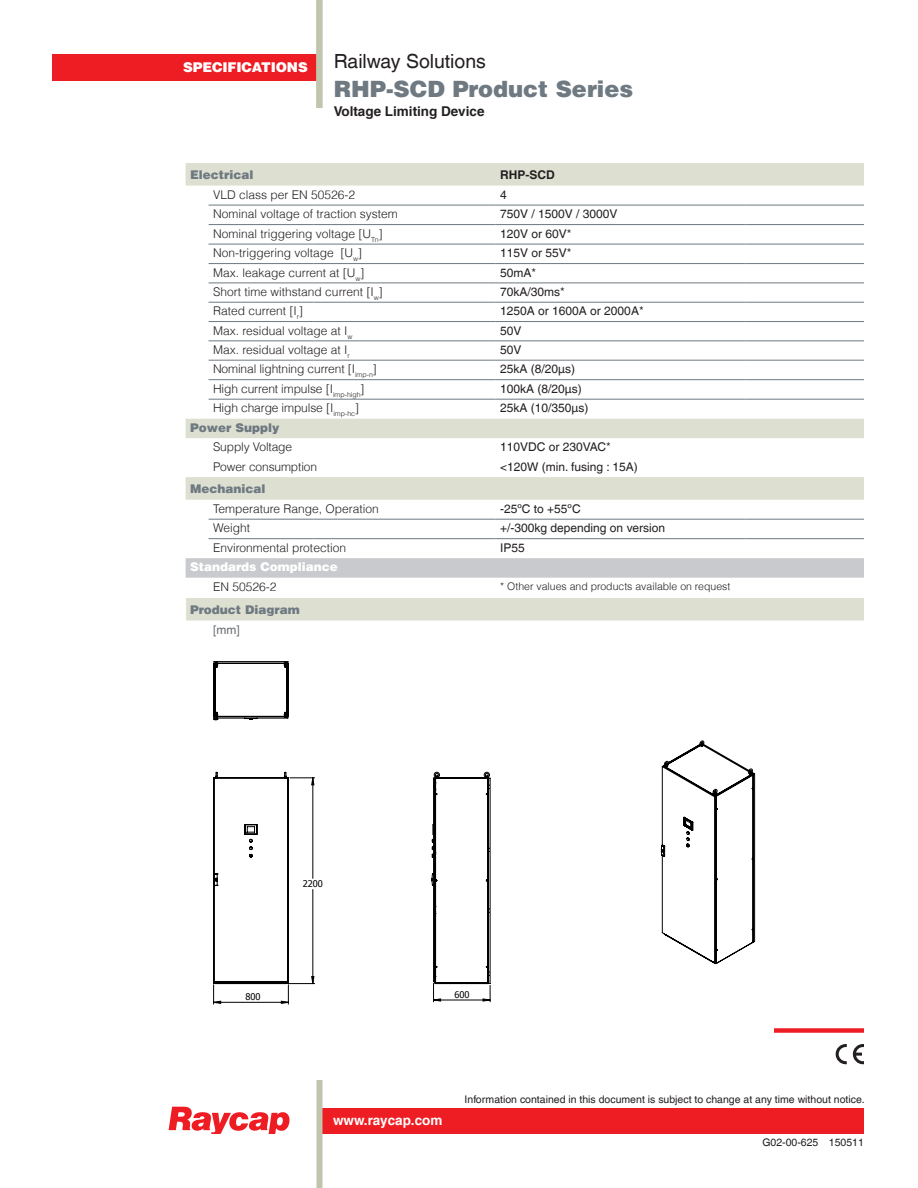
<style>
.page{position:relative;width:918px;height:1188px;background:#fff}
.page>*{position:absolute;margin:0;border:0;box-sizing:border-box;transform-origin:0 0}
.t1{font:900 22.5px "Helvetica Com";color:#6e7981}
.t2{font:19.5px "Helvetica LT Com";letter-spacing:-.005em;color:#231f20}
.t3{font:700 13.5px "Helvetica LT Com";color:#231f20}
.t4{font:900 13.5px "Helvetica Com";letter-spacing:-.01em;color:#fff}
.t5{font:700 13.5px "Helvetica LT Com";color:#fff}
.t6{font:300 12px "Helvetica LT Com";color:#231f20}
.t7{font:12px "Helvetica LT Com";color:#231f20}
.t8{font:900 12px "Helvetica Com";color:#6e7981}
.t9{font:900 12px "Helvetica Com";color:#fff}
.t10{font:700 12px "Helvetica LT Com";color:#231f20}
.t11{font:12px "Helvetica LT Com";color:#666b70}
.t12{font:10.5px "Helvetica LT Com";color:#231f20}
.t13{font:300 10.5px "Helvetica LT Com";color:#231f20}
.t14{font:9.3px "Tahoma";color:#000}
.t15{font:4.65px "Arial";color:#000;scale:1.05 1}
.t16{font:3.9px "Arial";color:#000;scale:1.05 1}
</style>
<div class="page">
<div style="left:52px;top:54px;width:266px;height:27px;background:#ee1d23"></div>
<svg style="left:169px;top:1107px;width:121px;height:27px"></svg>
<div style="left:320px;top:1108px;width:544px;height:26px;background:#ee1d23"></div>
<div style="left:774px;top:1028px;width:90px;height:5px;background:#ee1d23"></div>
<div style="left:316px;top:1080px;width:6px;height:108px;background:#c2c5ad"></div>
<svg style="left:836px;top:1044px;width:28px;height:20px"></svg>
<div style="left:316px;top:0;width:6px;height:108px;background:#c2c5ad"></div>
<svg style="left:186px;top:163px;width:678px;height:458px"></svg>
<svg style="left:186px;top:558px;width:678px;height:20px"></svg>
<hr style="left:209px;top:519px;width:104px;height:1px;background:#6e7981">
<hr style="left:313px;top:519px;width:183px;height:1px;background:#6e7981">
<hr style="left:496px;top:519px;width:250px;height:1px;background:#6e7981">
<hr style="left:746px;top:519px;width:118px;height:1px;background:#6e7981">
<hr style="left:209px;top:538px;width:104px;height:1px;background:#6e7981">
<hr style="left:313px;top:538px;width:183px;height:1px;background:#6e7981">
<hr style="left:496px;top:538px;width:250px;height:1px;background:#6e7981">
<hr style="left:746px;top:538px;width:118px;height:1px;background:#6e7981">
<hr style="left:209px;top:205px;width:104px;height:1px;background:#6e7981">
<hr style="left:313px;top:205px;width:183px;height:1px;background:#6e7981">
<hr style="left:496px;top:205px;width:250px;height:1px;background:#6e7981">
<hr style="left:746px;top:205px;width:118px;height:1px;background:#6e7981">
<hr style="left:209px;top:224px;width:104px;height:1px;background:#6e7981">
<hr style="left:313px;top:224px;width:183px;height:1px;background:#6e7981">
<hr style="left:496px;top:224px;width:250px;height:1px;background:#6e7981">
<hr style="left:746px;top:224px;width:118px;height:1px;background:#6e7981">
<hr style="left:209px;top:244px;width:104px;height:1px;background:#6e7981">
<hr style="left:313px;top:244px;width:183px;height:1px;background:#6e7981">
<hr style="left:496px;top:244px;width:250px;height:1px;background:#6e7981">
<hr style="left:746px;top:244px;width:118px;height:1px;background:#6e7981">
<hr style="left:209px;top:263px;width:104px;height:1px;background:#6e7981">
<hr style="left:313px;top:263px;width:183px;height:1px;background:#6e7981">
<hr style="left:496px;top:263px;width:250px;height:1px;background:#6e7981">
<hr style="left:746px;top:263px;width:118px;height:1px;background:#6e7981">
<hr style="left:209px;top:283px;width:104px;height:1px;background:#6e7981">
<hr style="left:313px;top:283px;width:183px;height:1px;background:#6e7981">
<hr style="left:496px;top:283px;width:250px;height:1px;background:#6e7981">
<hr style="left:746px;top:283px;width:118px;height:1px;background:#6e7981">
<hr style="left:209px;top:302px;width:104px;height:1px;background:#6e7981">
<hr style="left:313px;top:302px;width:183px;height:1px;background:#6e7981">
<hr style="left:496px;top:302px;width:250px;height:1px;background:#6e7981">
<hr style="left:746px;top:302px;width:118px;height:1px;background:#6e7981">
<hr style="left:209px;top:399px;width:104px;height:1px;background:#6e7981">
<hr style="left:313px;top:399px;width:183px;height:1px;background:#6e7981">
<hr style="left:496px;top:399px;width:250px;height:1px;background:#6e7981">
<hr style="left:746px;top:399px;width:118px;height:1px;background:#6e7981">
<hr style="left:209px;top:321px;width:104px;height:1px;background:#6e7981">
<hr style="left:313px;top:321px;width:183px;height:1px;background:#6e7981">
<hr style="left:496px;top:321px;width:250px;height:1px;background:#6e7981">
<hr style="left:746px;top:321px;width:118px;height:1px;background:#6e7981">
<hr style="left:209px;top:340px;width:104px;height:1px;background:#6e7981">
<hr style="left:313px;top:340px;width:183px;height:1px;background:#6e7981">
<hr style="left:496px;top:340px;width:250px;height:1px;background:#6e7981">
<hr style="left:746px;top:340px;width:118px;height:1px;background:#6e7981">
<hr style="left:209px;top:360px;width:104px;height:1px;background:#6e7981">
<hr style="left:313px;top:360px;width:183px;height:1px;background:#6e7981">
<hr style="left:496px;top:360px;width:250px;height:1px;background:#6e7981">
<hr style="left:746px;top:360px;width:118px;height:1px;background:#6e7981">
<hr style="left:209px;top:379px;width:104px;height:1px;background:#6e7981">
<hr style="left:313px;top:379px;width:183px;height:1px;background:#6e7981">
<hr style="left:496px;top:379px;width:250px;height:1px;background:#6e7981">
<hr style="left:746px;top:379px;width:118px;height:1px;background:#6e7981">
<hr style="left:539px;top:1048px;width:228px;height:1px;background:#000">
<hr style="left:539px;top:1060px;width:68px;height:1px;background:#000">
<hr style="left:607px;top:1077px;width:160px;height:1px;background:#000">
<hr style="left:490px;top:1105px;width:49px;height:1px;background:#000">
<hr style="left:490px;top:1117px;width:49px;height:1px;background:#000">
<hr style="left:736px;top:1124px;width:31px;height:1px;background:#000">
<hr style="left:736px;top:1137px;width:31px;height:1px;background:#000">
<hr style="left:607px;top:1137px;width:129px;height:1px;background:#000">
<hr style="left:607px;top:1128px;width:129px;height:1px;background:#000">
<hr style="left:607px;top:1120px;width:129px;height:1px;background:#000">
<hr style="left:607px;top:1111px;width:129px;height:1px;background:#000">
<hr style="left:607px;top:1103px;width:129px;height:1px;background:#000">
<hr style="left:193px;top:1145px;width:574px;height:1px;background:#000">
<hr style="left:854px;top:653px;width:1px;height:361px;background:#000">
<hr style="left:193px;top:653px;width:574px;height:1px;background:#000">
<hr style="left:193px;top:653px;width:1px;height:361px;background:#000">
<svg style="left:213px;top:772px;width:102px;height:232px"></svg>
<svg style="left:431px;top:772px;width:60px;height:230px"></svg>
<svg style="left:213px;top:661px;width:76px;height:59px"></svg>
<svg style="left:661px;top:740px;width:94px;height:224px"></svg>
<p class="t4" style="left:183px;top:59px;width:126px">SPECIFICATIONS</p>
<h2 class="t2" style="left:334px;top:50px;width:154px">Railway Solutions</h2>
<h1 class="t1" style="left:334px;top:74px;width:301px">RHP-SCD Product Series</h1>
<p class="t3" style="left:334px;top:103px;width:152px">Voltage Limiting Device</p>
<p class="t8" style="left:190px;top:166px;width:65px">Electrical</p>
<p class="t10" style="left:500px;top:167px;width:56px">RHP-SCD</p>
<p class="t6" style="left:213px;top:187px;width:144px">VLD class per EN 50526-2</p>
<p class="t7" style="left:500px;top:188px;width:8px">4</p>
<p class="t6" style="left:213px;top:206px;width:186px">Nominal voltage of traction system</p>
<p class="t7" style="left:500px;top:207px;width:119px">750V / 1500V / 3000V</p>
<p class="t6" style="left:213px;top:226px;width:171px">Nominal triggering voltage [U<sub>Tn</sub>]</p>
<p class="t7" style="left:500px;top:227px;width:73px">120V or 60V*</p>
<p class="t6" style="left:213px;top:245px;width:151px">Non-triggering voltage [U<sub>w</sub>]</p>
<p class="t7" style="left:500px;top:246px;width:73px">115V or 55V*</p>
<p class="t6" style="left:213px;top:265px;width:153px">Max. leakage current at [U<sub>w</sub>]</p>
<p class="t7" style="left:500px;top:266px;width:38px">50mA*</p>
<p class="t6" style="left:213px;top:284px;width:171px">Short time withstand current [I<sub>w</sub>]</p>
<p class="t7" style="left:500px;top:285px;width:66px">70kA/30ms*</p>
<p class="t6" style="left:213px;top:304px;width:92px">Rated current [I<sub>r</sub>]</p>
<p class="t7" style="left:500px;top:304px;width:145px">1250A or 1600A or 2000A*</p>
<p class="t6" style="left:213px;top:323px;width:141px">Max. residual voltage at I<sub>w</sub></p>
<p class="t7" style="left:500px;top:323px;width:23px">50V</p>
<p class="t6" style="left:213px;top:342px;width:138px">Max. residual voltage at I<sub>r</sub></p>
<p class="t7" style="left:500px;top:343px;width:23px">50V</p>
<p class="t6" style="left:213px;top:362px;width:165px">Nominal lightning current [I<sub>imp-n</sub>]</p>
<p class="t7" style="left:500px;top:362px;width:76px">25kA (8/20μs)</p>
<p class="t6" style="left:213px;top:381px;width:153px">High current impulse [I<sub>imp-high</sub>]</p>
<p class="t7" style="left:500px;top:382px;width:83px">100kA (8/20μs)</p>
<p class="t6" style="left:213px;top:401px;width:148px">High charge impulse [I<sub>imp-hc</sub>]</p>
<p class="t7" style="left:500px;top:401px;width:90px">25kA (10/350μs)</p>
<p class="t8" style="left:190px;top:420px;width:91px">Power Supply</p>
<p class="t6" style="left:213px;top:440px;width:81px">Supply Voltage</p>
<p class="t7" style="left:500px;top:440px;width:112px">110VDC or 230VAC*</p>
<p class="t6" style="left:213px;top:459px;width:106px">Power consumption</p>
<p class="t7" style="left:500px;top:460px;width:139px">&lt;120W (min. fusing : 15A)</p>
<p class="t8" style="left:190px;top:481px;width:77px">Mechanical</p>
<p class="t6" style="left:213px;top:501px;width:167px">Temperature Range, Operation</p>
<p class="t7" style="left:500px;top:502px;width:82px">-25ºC to +55ºC</p>
<p class="t6" style="left:213px;top:521px;width:39px">Weight</p>
<p class="t7" style="left:500px;top:521px;width:166px">+/-300kg depending on version</p>
<p class="t6" style="left:213px;top:540px;width:134px">Environmental protection</p>
<p class="t7" style="left:500px;top:541px;width:26px">IP55</p>
<p class="t9" style="left:190px;top:559px;width:149px">Standards Compliance</p>
<p class="t6" style="left:213px;top:579px;width:65px">EN 50526-2</p>
<p class="t13" style="left:500px;top:579px;width:232px">* Other values and products available on request</p>
<p class="t8" style="left:190px;top:601px;width:111px">Product Diagram</p>
<p class="t11" style="left:213px;top:622px;width:28px">[mm]</p>
<p class="t14" style="left:303px;top:878px;width:22px">2200</p>
<p class="t14" style="left:245px;top:991px;width:17px">800</p>
<p class="t14" style="left:454px;top:988px;width:17px">600</p>
<p class="t5" style="left:333px;top:1112px;width:111px">www.raycap.com</p>
<p class="t12" style="left:465px;top:1093px;width:401px">Information contained in this document is subject to change at any time without notice.</p>
<p class="t16" style="left:610px;top:1095px;width:57px">may other wise agree in writing.</p>
<p class="t12" style="left:762px;top:1136px;width:103px">G02-00-625 150511</p>
<p class="t15" style="left:741px;top:1139px;width:53px">SCALE: NOT TO SCALE</p>
<p class="t15" style="left:819px;top:1139px;width:32px">SHEET 1 OF 2</p>
</div>
